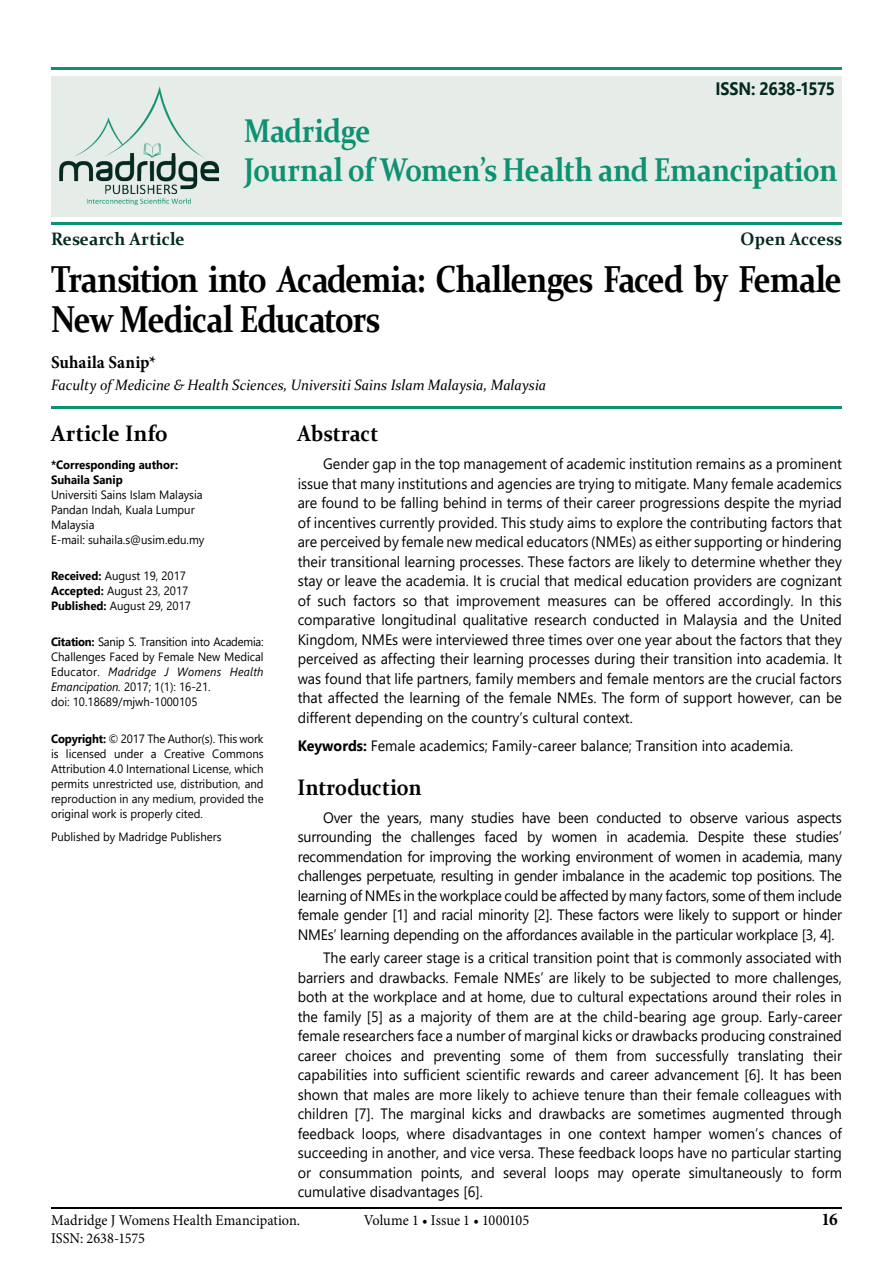
<style>
.page{position:relative;width:893px;height:1263px;background:#fff}
.page>*{position:absolute;margin:0;border:0;box-sizing:border-box;transform-origin:0 0}
.t1{font:700 37.5px/40.5px "Constantia";letter-spacing:-.035em;color:#000;scale:.85 1}
.t2{font:700 33px/39px "Constantia";letter-spacing:-.015em;color:#0e9172;scale:.86 1}
.t3{font:700 22.5px "Constantia";letter-spacing:.005em;color:#000;scale:.9 1}
.t4{font:700 22.5px "Constantia";letter-spacing:.005em;color:#000;scale:.95 1}
.t5{font:700 18px "Constantia";color:#032920;scale:.95 1}
.t6{font:700 18px "Minion Pro";letter-spacing:.005em;color:#000;scale:.95 1}
.t7{font:700 18px "Segoe UI";letter-spacing:-.025em;color:#032920;scale:.9 1}
.t8{font:15px/19.5px "Segoe UI";color:#000;text-align:justify;scale:.95 1}
.t9{font:15px "Minion Pro";color:#000;scale:.95 1}
.t10{font:italic 15px "Constantia";color:#000;scale:.95 1}
.t11{font:12px/15px "Segoe UI";color:#000;scale:.95 1}
.t12{font:700 12px/15px "Segoe UI";color:#000;scale:.95 1}
.s1{font-weight:700}
.s2{font-style:italic}
</style>
<div class="page">
<hr style="left:51px;top:1208px;width:791px;height:1px;background:#000">
<div style="left:51px;top:76px;width:791px;height:140px;background:#e6ede9"></div>
<hr style="left:51px;top:223px;width:791px;height:2px;background:#0e9172">
<hr style="left:51px;top:406px;width:791px;height:2px;background:#0e9172">
<hr style="left:51px;top:68px;width:791px;height:2px;background:#0e9172">
<img style="left:59px;top:86px;width:160px;height:120px">
<p class="t7" style="left:716px;top:71px;width:134px">ISSN: 2638-1575</p>
<h2 class="t2" style="left:244px;top:109px;width:692px">Madridge<br>Journal of Women’s Health and Emancipation</h2>
<p class="t5" style="left:51px;top:226px;width:142px">Research Article</p>
<p class="t5" style="left:741px;top:226px;width:108px">Open Access</p>
<h1 class="t1" style="left:51px;top:257px;width:932px">Transition into Academia: Challenges Faced by Female<br>New Medical Educators</h1>
<p class="t6" style="left:51px;top:350px;width:112px">Suhaila Sanip*</p>
<p class="t10" style="left:51px;top:375px;width:523px">Faculty of Medicine &amp; Health Sciences, Universiti Sains Islam Malaysia, Malaysia</p>
<h3 class="t4" style="left:51px;top:418px;width:125px">Article Info</h3>
<p class="t12" style="left:51px;top:456px;width:135px">*Corresponding author:<br>Suhaila Sanip</p>
<p class="t11" style="left:51px;top:486px;width:163px">Universiti Sains Islam Malaysia<br>Pandan Indah, Kuala Lumpur<br>Malaysia<br>E-mail: suhaila.s@usim.edu.my</p>
<p class="t11" style="left:51px;top:567px;width:149px"><span class="s1">Received:</span> August 19, 2017<br><span class="s1">Accepted:</span> August 23, 2017<br><span class="s1">Published:</span> August 29, 2017</p>
<p class="t11" style="left:51px;top:633px;width:225px"><span class="s1">Citation:</span> Sanip S. Transition into Academia:<br>Challenges Faced by Female New Medical Educator. <span class="s2">Madridge J Womens Health Emancipation.</span> 2017; 1(1): 16-21.<br>doi: 10.18689/mjwh-1000105</p>
<p class="t11" style="left:51px;top:730px;width:225px;text-align:justify"><span class="s1">Copyright:</span> © 2017 The Author(s). This work is licensed under a Creative Commons Attribution 4.0 International License, which permits unrestricted use, distribution, and reproduction in any medium, provided the original work is properly cited.</p>
<p class="t11" style="left:51px;top:828px;width:181px">Published by Madridge Publishers</p>
<h3 class="t3" style="left:298px;top:418px;width:91px">Abstract</h3>
<p class="t8" style="left:298px;top:453px;width:574px;text-indent:26px">Gender gap in the top management of academic institution remains as a prominent issue that many institutions and agencies are trying to mitigate. Many female academics are found to be falling behind in terms of their career progressions despite the myriad of incentives currently provided. This study aims to explore the contributing factors that are perceived by female new medical educators (NMEs) as either supporting or hindering their transitional learning processes. These factors are likely to determine whether they stay or leave the academia. It is crucial that medical education providers are cognizant of such factors so that improvement measures can be offered accordingly. In this comparative longitudinal qualitative research conducted in Malaysia and the United Kingdom, NMEs were interviewed three times over one year about the factors that they perceived as affecting their learning processes during their transition into academia. It was found that life partners, family members and female mentors are the crucial factors that affected the learning of the female NMEs. The form of support however, can be different depending on the country’s cultural context.</p>
<p class="t8" style="left:298px;top:734px;width:523px"><span class="s1">Keywords:</span> Female academics; Family-career balance; Transition into academia.</p>
<h3 class="t3" style="left:298px;top:771px;width:139px">Introduction</h3>
<p class="t8" style="left:298px;top:806px;width:574px;text-indent:26px">Over the years, many studies have been conducted to observe various aspects surrounding the challenges faced by women in academia. Despite these studies’ recommendation for improving the working environment of women in academia, many challenges perpetuate, resulting in gender imbalance in the academic top positions. The learning of NMEs in the workplace could be affected by many factors, some of them include female gender [1] and racial minority [2]. These factors were likely to support or hinder NMEs’ learning depending on the affordances available in the particular workplace [3, 4].</p>
<p class="t8" style="left:298px;top:947px;width:574px;text-indent:26px">The early career stage is a critical transition point that is commonly associated with barriers and drawbacks. Female NMEs’ are likely to be subjected to more challenges, both at the workplace and at home, due to cultural expectations around their roles in the family [5] as a majority of them are at the child-bearing age group. Early-career female researchers face a number of marginal kicks or drawbacks producing constrained career choices and preventing some of them from successfully translating their capabilities into sufficient scientific rewards and career advancement [6]. It has been shown that males are more likely to achieve tenure than their female colleagues with children [7]. The marginal kicks and drawbacks are sometimes augmented through feedback loops, where disadvantages in one context hamper women’s chances of succeeding in another, and vice versa. These feedback loops have no particular starting or consummation points, and several loops may operate simultaneously to form cumulative disadvantages [6].</p>
<p class="t9" style="left:51px;top:1210px;width:264px">Madridge J Womens Health Emancipation.</p>
<p class="t9" style="left:364px;top:1210px;width:176px">Volume 1 • Issue 1 • 1000105</p>
<p class="t6" style="left:821px;top:1206px;width:19px">16</p>
<p class="t9" style="left:51px;top:1228px;width:100px">ISSN: 2638-1575</p>
</div>
